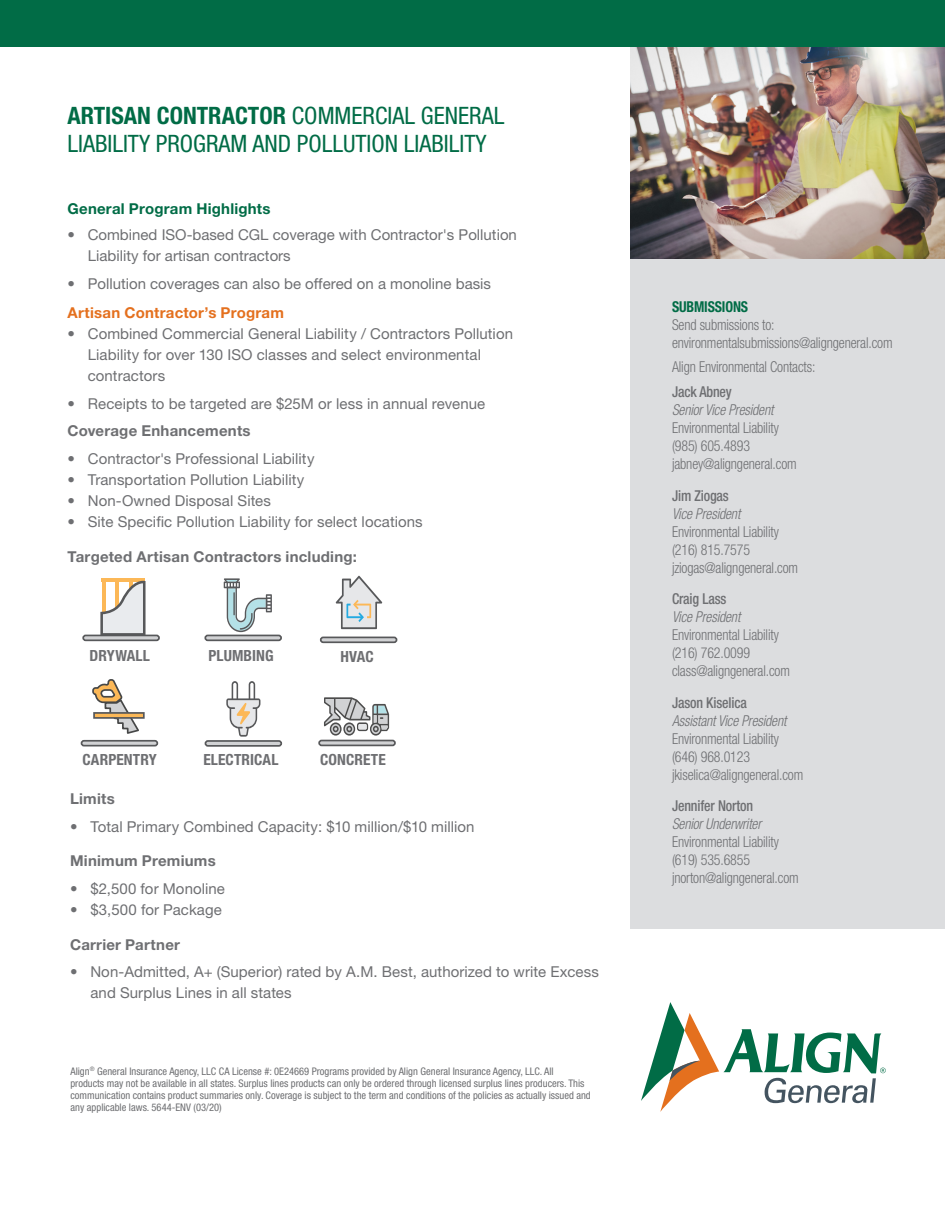
<style>
.page{position:relative;width:945px;height:1215px;background:#fff}
.page>*{position:absolute;margin:0;border:0;box-sizing:border-box;transform-origin:0 0}
.Section_Header{font:condensed 24px/28.5px "Helvetica Neue LT Std";color:#016c46}
.Icon_Description_Tit{font:700 condensed 15.45px "Helvetica Neue LT Std";letter-spacing:.005em;color:#6e6f72}
.t1{font:15px/21px "Helvetica Neue LT Std";letter-spacing:.005em;color:#6e6f72}
.t2{font:300 condensed 15px/18px "Helvetica Neue LT Std";letter-spacing:-.01em;color:#6e6f72;scale:.93 1}
.First_Bullet_One_She{font:700 15px "Helvetica Neue LT Std";letter-spacing:.015em;color:#6e6f72}
.t3{font:italic 300 condensed 15px "Helvetica Neue LT Std";letter-spacing:-.01em;color:#6e6f72;scale:.93 1}
.t4{font:500 condensed 15px "Helvetica Neue LT Std";letter-spacing:-.01em;color:#6e6f72;scale:.93 1}
.Subhead_B__Blue{font:700 15px "Helvetica Neue LT Std";letter-spacing:.015em;color:#e4701e}
.Subhead_B__Blue-2{font:700 15px "Helvetica Neue LT Std";letter-spacing:.015em;color:#016c46}
.t5{font:700 condensed 15px "Helvetica Neue LT Std";letter-spacing:-.01em;color:#016c46;scale:.93 1}
.Disclosure{font:condensed 10.5px/12px "Helvetica Neue LT Std";color:#6e6f72}
.s1{font-weight:700}
</style>
<div class="page">
<svg style="left:641px;top:1002px;width:245px;height:110px"></svg>
<div style="left:630px;top:30px;width:315px;height:899px;background:#dcdddf"></div>
<img style="left:631px;top:47px;width:314px;height:212px">
<div style="left:0;top:0;width:945px;height:47px;background:#016c46"></div>
<div style="left:82px;top:635px;width:78px;height:6px;border:2px solid #57585a;border-radius:2px"></div>
<hr style="left:101px;top:578px;width:44px;height:4px;background:#fcb857">
<svg style="left:99px;top:580px;width:48px;height:57px"></svg>
<div style="left:204px;top:635px;width:78px;height:6px;border:2px solid #57585a;border-radius:2px"></div>
<svg style="left:224px;top:578px;width:48px;height:54px"></svg>
<div style="left:205px;top:741px;width:76px;height:5px;background:#d1d2d4;border-radius:2px"></div>
<div style="left:205px;top:740px;width:77px;height:7px;border:2px solid #57585a;border-radius:2px"></div>
<svg style="left:226px;top:681px;width:34px;height:56px"></svg>
<div style="left:82px;top:741px;width:75px;height:5px;background:#d1d2d4;border-radius:2px"></div>
<div style="left:81px;top:740px;width:77px;height:7px;border:2px solid #57585a;border-radius:2px"></div>
<svg style="left:92px;top:679px;width:47px;height:55px"></svg>
<svg style="left:93px;top:712px;width:52px;height:7px"></svg>
<div style="left:320px;top:637px;width:77px;height:6px;border:2px solid #57585a;border-radius:2px"></div>
<svg style="left:336px;top:576px;width:46px;height:53px"></svg>
<div style="left:318px;top:740px;width:78px;height:6px;border:2px solid #57585a;border-radius:2px"></div>
<svg style="left:324px;top:697px;width:65px;height:39px"></svg>
<h1 class="Section_Header" style="left:68px;top:101px;width:438px"><span class="s1">ARTISAN CONTRACTOR</span> COMMERCIAL GENERAL<br>LIABILITY PROGRAM AND POLLUTION LIABILITY</h1>
<h2 class="Subhead_B__Blue-2" style="left:68px;top:199px;width:205px">General Program Highlights</h2>
<p class="t1" style="left:88px;top:224px;width:431px;text-indent:-20px">• Combined ISO-based CGL coverage with Contractor's Pollution<br>Liability for artisan contractors</p>
<p class="t1" style="left:68px;top:273px;width:425px">• Pollution coverages can also be offered on a monoline basis</p>
<h2 class="Subhead_B__Blue" style="left:68px;top:303px;width:218px">Artisan Contractor’s Program</h2>
<p class="t1" style="left:88px;top:323px;width:427px;text-indent:-20px">• Combined Commercial General Liability / Contractors Pollution<br>Liability for over 130 ISO classes and select environmental contractors</p>
<p class="t1" style="left:68px;top:393px;width:419px">• Receipts to be targeted are $25M or less in annual revenue</p>
<p class="First_Bullet_One_She" style="left:68px;top:422px;width:185px">Coverage Enhancements</p>
<p class="t1" style="left:68px;top:448px;width:249px">• Contractor's Professional Liability</p>
<p class="t1" style="left:68px;top:469px;width:238px">• Transportation Pollution Liability</p>
<p class="t1" style="left:68px;top:490px;width:205px">• Non-Owned Disposal Sites</p>
<p class="t1" style="left:68px;top:511px;width:357px">• Site Specific Pollution Liability for select locations</p>
<p class="First_Bullet_One_She" style="left:68px;top:547px;width:291px">Targeted Artisan Contractors including:</p>
<p class="Icon_Description_Tit" style="left:90px;top:646px;width:62px">DRYWALL</p>
<p class="Icon_Description_Tit" style="left:208px;top:646px;width:67px">PLUMBING</p>
<p class="Icon_Description_Tit" style="left:83px;top:750px;width:76px">CARPENTRY</p>
<p class="Icon_Description_Tit" style="left:203px;top:751px;width:77px">ELECTRICAL</p>
<p class="Icon_Description_Tit" style="left:340px;top:647px;width:35px">HVAC</p>
<p class="Icon_Description_Tit" style="left:320px;top:750px;width:67px">CONCRETE</p>
<p class="First_Bullet_One_She" style="left:70px;top:789px;width:46px">Limits</p>
<p class="t1" style="left:70px;top:816px;width:406px">• Total Primary Combined Capacity: $10 million/$10 million</p>
<p class="First_Bullet_One_She" style="left:70px;top:852px;width:147px">Minimum Premiums</p>
<p class="t1" style="left:70px;top:878px;width:156px">• $2,500 for Monoline</p>
<p class="t1" style="left:70px;top:899px;width:153px">• $3,500 for Package</p>
<p class="First_Bullet_One_She" style="left:70px;top:935px;width:111px">Carrier Partner</p>
<p class="t1" style="left:90px;top:961px;width:510px;text-indent:-20px">• Non-Admitted, A+ (Superior) rated by A.M. Best, authorized to write Excess and Surplus Lines in all states</p>
<p class="Disclosure" style="left:70px;top:1065px;width:522px">Align<sup>®</sup> General Insurance Agency, LLC CA License #: 0E24669 Programs provided by Align General Insurance Agency, LLC. All<br>products may not be available in all states. Surplus lines products can only be ordered through licensed surplus lines producers. This communication contains product summaries only. Coverage is subject to the term and conditions of the policies as actually issued and any applicable laws. 5644-ENV (03/20)</p>
<p class="t5" style="left:672px;top:297px;width:83px">SUBMISSIONS</p>
<p class="t2" style="left:672px;top:315px;width:239px">Send submissions to: environmentalsubmissions@aligngeneral.com</p>
<p class="t2" style="left:672px;top:358px;width:156px">Align Environmental Contacts:</p>
<p class="t4" style="left:672px;top:383px;width:66px">Jack Abney</p>
<p class="t3" style="left:672px;top:401px;width:111px">Senior Vice President</p>
<p class="t2" style="left:672px;top:419px;width:116px">Environmental Liability</p>
<p class="t2" style="left:672px;top:437px;width:85px">(985) 605.4893</p>
<p class="t2" style="left:672px;top:455px;width:136px">jabney@aligngeneral.com</p>
<p class="t4" style="left:672px;top:486px;width:63px">Jim Ziogas</p>
<p class="t3" style="left:672px;top:505px;width:75px">Vice President</p>
<p class="t2" style="left:672px;top:522px;width:116px">Environmental Liability</p>
<p class="t2" style="left:672px;top:540px;width:85px">(216) 815.7575</p>
<p class="t2" style="left:672px;top:558px;width:137px">jziogas@aligngeneral.com</p>
<p class="t4" style="left:672px;top:590px;width:60px">Craig Lass</p>
<p class="t3" style="left:672px;top:608px;width:75px">Vice President</p>
<p class="t2" style="left:672px;top:626px;width:116px">Environmental Liability</p>
<p class="t2" style="left:672px;top:644px;width:85px">(216) 762.0099</p>
<p class="t2" style="left:672px;top:662px;width:128px">class@aligngeneral.com</p>
<p class="t4" style="left:672px;top:693px;width:82px">Jason Kiselica</p>
<p class="t3" style="left:672px;top:712px;width:125px">Assistant Vice President</p>
<p class="t2" style="left:672px;top:729px;width:116px">Environmental Liability</p>
<p class="t2" style="left:672px;top:747px;width:85px">(646) 968.0123</p>
<p class="t2" style="left:672px;top:765px;width:143px">jkiselica@aligngeneral.com</p>
<p class="t4" style="left:672px;top:797px;width:89px">Jennifer Norton</p>
<p class="t3" style="left:672px;top:815px;width:97px">Senior Underwriter</p>
<p class="t2" style="left:672px;top:833px;width:116px">Environmental Liability</p>
<p class="t2" style="left:672px;top:851px;width:85px">(619) 535.6855</p>
<p class="t2" style="left:672px;top:869px;width:138px">jnorton@aligngeneral.com</p>
</div>
